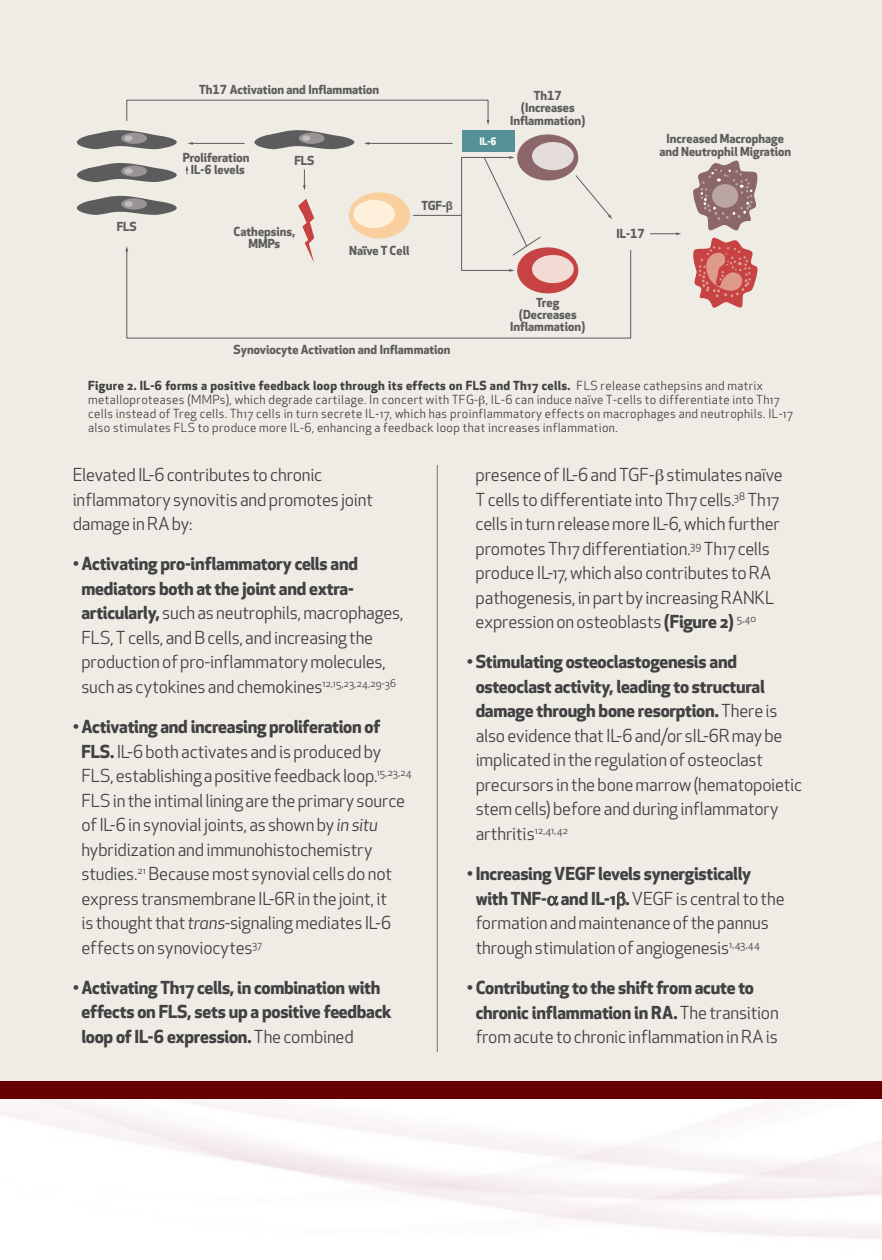
<style>
.page{position:relative;width:882px;height:1260px;background:#fff}
.page>*{position:absolute;margin:0;border:0;box-sizing:border-box;transform-origin:0 0}
.t1{font:17.5px/24.5px "Apex New";letter-spacing:-.01em;color:#414042}
.t2{font:700 17.5px/24.5px "Apex New";letter-spacing:-.015em;color:#414042}
.t3{font:12.25px/14px "Apex New";letter-spacing:.03em;color:#414042}
.t4{font:700 12.25px/12.2px "Apex New";color:#5d5c5d;text-align:center}
.t5{font:700 10.15px "Apex New";color:#fff}
.s1{font-family:"Helvetica"}
.s2{font-weight:700}
.s3{font-style:italic}
.s4{font-weight:400}
</style>
<div class="page">
<div style="left:0;top:0;width:882px;height:1099px;background:#efece5"></div>
<div style="left:0;top:1082px;width:882px;height:17px;background:#650000"></div>
<svg style="left:77px;top:130px;width:100px;height:20px"></svg>
<div style="left:121px;top:133px;width:26px;height:11px;background:#999595;border-radius:50%"></div>
<div style="left:125px;top:135px;width:8px;height:6px;background:#c1bdbe;border-radius:50%"></div>
<svg style="left:254px;top:130px;width:100px;height:20px"></svg>
<div style="left:299px;top:133px;width:26px;height:11px;background:#999595;border-radius:50%"></div>
<div style="left:302px;top:135px;width:8px;height:6px;background:#c1bdbe;border-radius:50%"></div>
<svg style="left:77px;top:163px;width:100px;height:19px"></svg>
<div style="left:121px;top:166px;width:26px;height:11px;background:#999595;border-radius:50%"></div>
<div style="left:125px;top:168px;width:8px;height:6px;background:#c1bdbe;border-radius:50%"></div>
<svg style="left:77px;top:195px;width:100px;height:20px"></svg>
<div style="left:121px;top:198px;width:26px;height:12px;background:#999595;border-radius:50%"></div>
<div style="left:125px;top:201px;width:8px;height:6px;background:#c1bdbe;border-radius:50%"></div>
<svg style="left:348px;top:192px;width:66px;height:47px"></svg>
<div style="left:353px;top:200px;width:42px;height:28px;background:#fff0dc;border-radius:50%"></div>
<hr style="left:192px;top:143px;width:53px;height:1px;background:#5d5c5d">
<svg style="left:650px;top:232px;width:31px;height:3px"></svg>
<hr style="left:413px;top:215px;width:49px;height:1px;background:#5d5c5d">
<div style="left:461px;top:157px;width:50px;height:114px;border:1px solid #5d5c5d"></div>
<svg style="left:303px;top:169px;width:3px;height:21px"></svg>
<svg style="left:186px;top:165px;width:2px;height:9px"></svg>
<div style="left:126px;top:100px;width:363px;height:22px;border:1px solid #5d5c5d"></div>
<div style="left:126px;top:250px;width:505px;height:89px;border:1px solid #5d5c5d"></div>
<div style="left:462px;top:130px;width:53px;height:22px;background:#549297"></div>
<svg style="left:298px;top:199px;width:16px;height:64px"></svg>
<svg style="left:483px;top:134px;width:129px;height:160px"></svg>
<hr style="left:368px;top:143px;width:85px;height:1px;background:#5d5c5d">
<svg style="left:693px;top:160px;width:65px;height:71px"></svg>
<div style="left:712px;top:184px;width:26px;height:24px;background:#bba4a4;border-radius:50%"></div>
<svg style="left:693px;top:237px;width:65px;height:71px"></svg>
<hr style="left:437px;top:465px;width:1px;height:587px;background:#8d6568">
<svg style="left:547px;top:895px;width:12px;height:11px"></svg>
<svg style="left:616px;top:891px;width:10px;height:19px"></svg>
<p class="t4" style="left:117px;top:221px;width:22px">FLS</p>
<p class="t4" style="left:199px;top:84px;width:182px">Th17 Activation and Inflammation</p>
<p class="t4" style="left:183px;top:152px;width:68px">Proliferation<br>IL-6 levels</p>
<p class="t4" style="left:294px;top:154px;width:22px">FLS</p>
<p class="t4" style="left:234px;top:226px;width:63px">Cathepsins,<br>MMPs</p>
<p class="t4" style="left:421px;top:199px;width:33px">TGF-<span class="s1">β</span></p>
<p class="t4" style="left:349px;top:245px;width:62px">Naïve T Cell</p>
<p class="t4" style="left:233px;top:343px;width:219px">Synoviocyte Activation and Inflammation</p>
<p class="t5" style="left:479px;top:135px;width:19px">IL-6</p>
<p class="t4" style="left:510px;top:90px;width:77px">Th17 (Increases<br>Inflammation)</p>
<p class="t4" style="left:510px;top:297px;width:77px">Treg (Decreases<br>Inflammation)</p>
<p class="t4" style="left:659px;top:133px;width:133px">Increased Macrophage and Neutrophil Migration</p>
<p class="t4" style="left:617px;top:228px;width:30px">IL-17</p>
<p class="t3" style="left:88px;top:379px;width:706px"><span class="s2">Figure 2. IL-6 forms a positive feedback loop through its effects on FLS and Th17 cells.</span> FLS release cathepsins and matrix metalloproteases (MMPs), which degrade cartilage. In concert with TFG- , IL-6 can induce naïve T-cells to differentiate into Th17 cells instead of Treg cells. Th17 cells in turn secrete IL-17, which has proinflammatory effects on macrophages and neutrophils. IL-17 also stimulates FLS to produce more IL-6, enhancing a feedback loop that increases inflammation.</p>
<p class="t1" style="left:73px;top:463px;width:302px">Elevated IL-6 contributes to chronic inflammatory synovitis and promotes joint damage in RA by:</p>
<p class="t1" style="left:81px;top:552px;width:323px;text-indent:-9px">• <span class="s2">Activating pro-inflammatory cells and mediators both at the joint and extra&shy;articularly,</span> such as neutrophils, macrophages, FLS, T cells, and B cells, and increasing the production of pro-inflammatory molecules, such as cytokines and chemokines<sup>12,15,23,24,29-36</sup></p>
<p class="t1" style="left:81px;top:715px;width:332px;text-indent:-9px">• <span class="s2">Activating and increasing proliferation of FLS.</span> IL-6 both activates and is produced by FLS, establishing a positive feedback loop.<sup>15,23,24<br></sup>FLS in the intimal lining are the primary source of IL-6 in synovial joints, as shown by <span class="s3">in situ </span>hybridization and immunohistochemistry studies.<sup>21</sup> Because most synovial cells do not express transmembrane IL-6R in the joint, it<br>is thought that <span class="s3">trans</span>-signaling mediates IL-6 effects on synoviocytes<sup>37</sup></p>
<p class="t2" style="left:81px;top:976px;width:312px;text-indent:-9px"><span class="s4">•</span> Activating Th17 cells, in combination with effects on FLS, sets up a positive feedback loop of IL-6 expression. <span class="s4">The combined</span></p>
<p class="t1" style="left:476px;top:463px;width:309px">presence of IL-6 and TGF- stimulates naïve T cells to differentiate into Th17 cells.<sup>38</sup> Th17 cells in turn release more IL-6, which further promotes Th17 differentiation.<sup>39</sup> Th17 cells produce IL-17, which also contributes to RA pathogenesis, in part by increasing RANKL expression on osteoblasts <span class="s2">(Figure 2)</span> <sup>5,40</sup></p>
<p class="t1" style="left:476px;top:650px;width:328px;text-indent:-9px">• <span class="s2">Stimulating osteoclastogenesis and osteoclast activity, leading to structural damage through bone resorption.</span> There is also evidence that IL-6 and/or sIL-6R may be implicated in the regulation of osteoclast precursors in the bone marrow (hematopoietic stem cells) before and during inflammatory arthritis<sup>12,41,42</sup></p>
<p class="t1" style="left:476px;top:862px;width:310px;text-indent:-9px">• <span class="s2">Increasing VEGF levels synergistically with TNF- and IL-1 .</span> VEGF is central to the formation and maintenance of the pannus through stimulation of angiogenesis<sup>1,43,44</sup></p>
<p class="t2" style="left:476px;top:976px;width:305px;text-indent:-9px"><span class="s4">•</span> Contributing to the shift from acute to chronic inflammation in RA. <span class="s4">The transition from acute to chronic inflammation in RA is</span></p>
</div>
